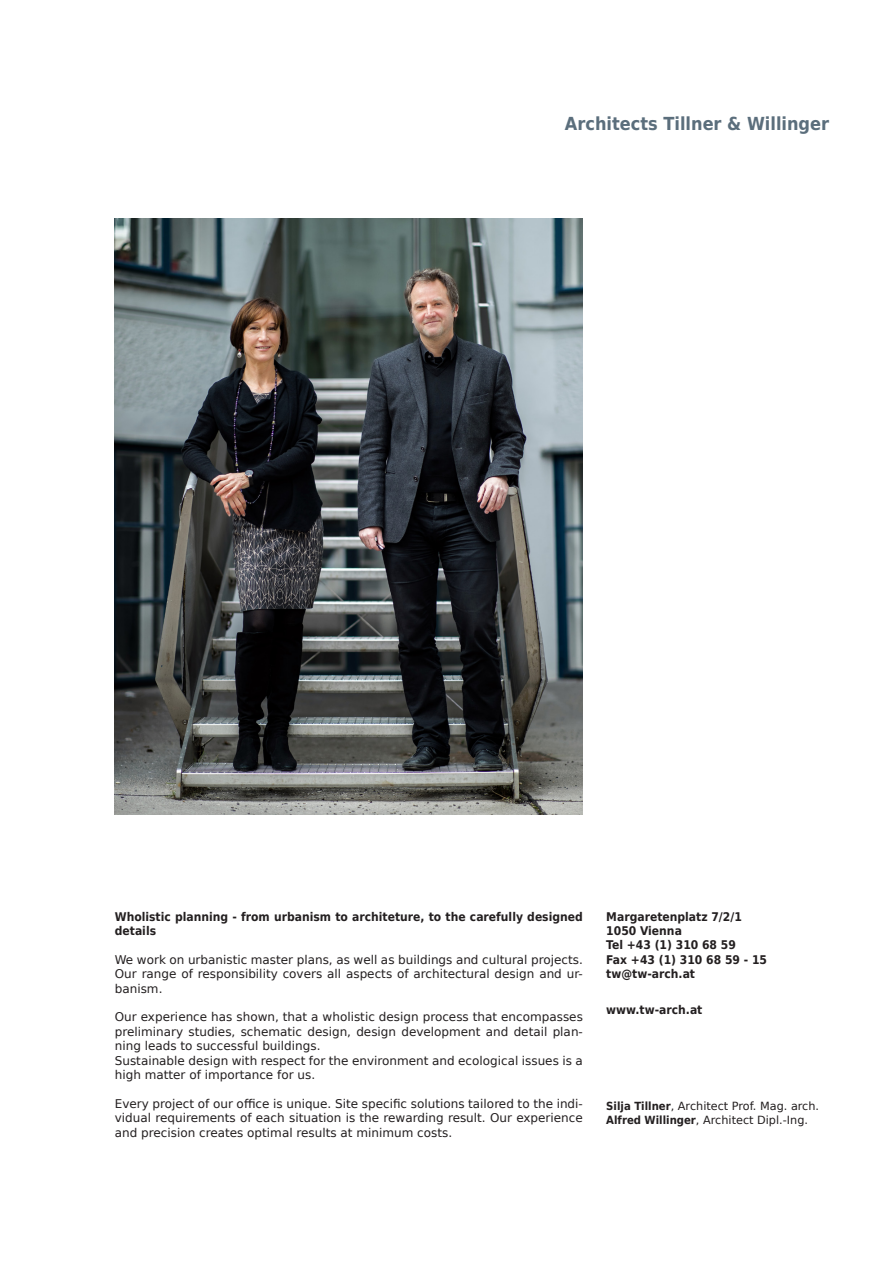
<style>
.page{position:relative;width:893px;height:1263px;background:#fff}
.page>*{position:absolute;margin:0;border:0;box-sizing:border-box;transform-origin:0 0}
.t1{font:700 18px "DejaVu Sans Condensed";color:#5b6e7c}
.t2{font:12px/14.4px "DejaVu Sans";color:#231f20;text-align:justify}
.t3{font:700 12px/14.4px "DejaVu Sans Condensed";color:#231f20}
.t4{font:11.25px/14.4px "DejaVu Sans";color:#231f20}
.s1{font-family:"DejaVu Sans Condensed";font-weight:700}
</style>
<div class="page">
<img style="left:115px;top:219px;width:468px;height:596px">
<h1 class="t1" style="left:565px;top:109px;width:266px">Architects Tillner &amp; Willinger</h1>
<p class="t3" style="left:115px;top:909px;width:470px">Wholistic planning - from urbanism to architeture, to the carefully designed details</p>
<p class="t2" style="left:115px;top:952px;width:470px">We work on urbanistic master plans, as well as buildings and cultural projects.<br>Our range of responsibility covers all aspects of architectural design and ur&shy;banism.</p>
<p class="t2" style="left:115px;top:1010px;width:470px;text-align:left">Our experience has shown, that a wholistic design process that encompasses preliminary studies, schematic design, design development and detail plan&shy;ning leads to successful buildings.<br>Sustainable design with respect for the environment and ecological issues is a high matter of importance for us.</p>
<p class="t2" style="left:115px;top:1096px;width:470px">Every project of our office is unique. Site specific solutions tailored to the indi&shy;vidual requirements of each situation is the rewarding result. Our experience and precision creates optimal results at minimum costs.</p>
<p class="t3" style="left:606px;top:909px;width:162px">Margaretenplatz 7/2/1<br>1050 Vienna<br>Tel +43 (1) 310 68 59<br>Fax +43 (1) 310 68 59 - 15 tw@tw-arch.at</p>
<p class="t3" style="left:606px;top:1002px;width:98px">www.tw-arch.at</p>
<p class="t4" style="left:606px;top:1098px;width:214px"><span class="s1">Silja Tillner</span>, Architect Prof. Mag. arch.<br><span class="s1">Alfred Willinger</span>, Architect Dipl.-Ing.</p>
</div>
